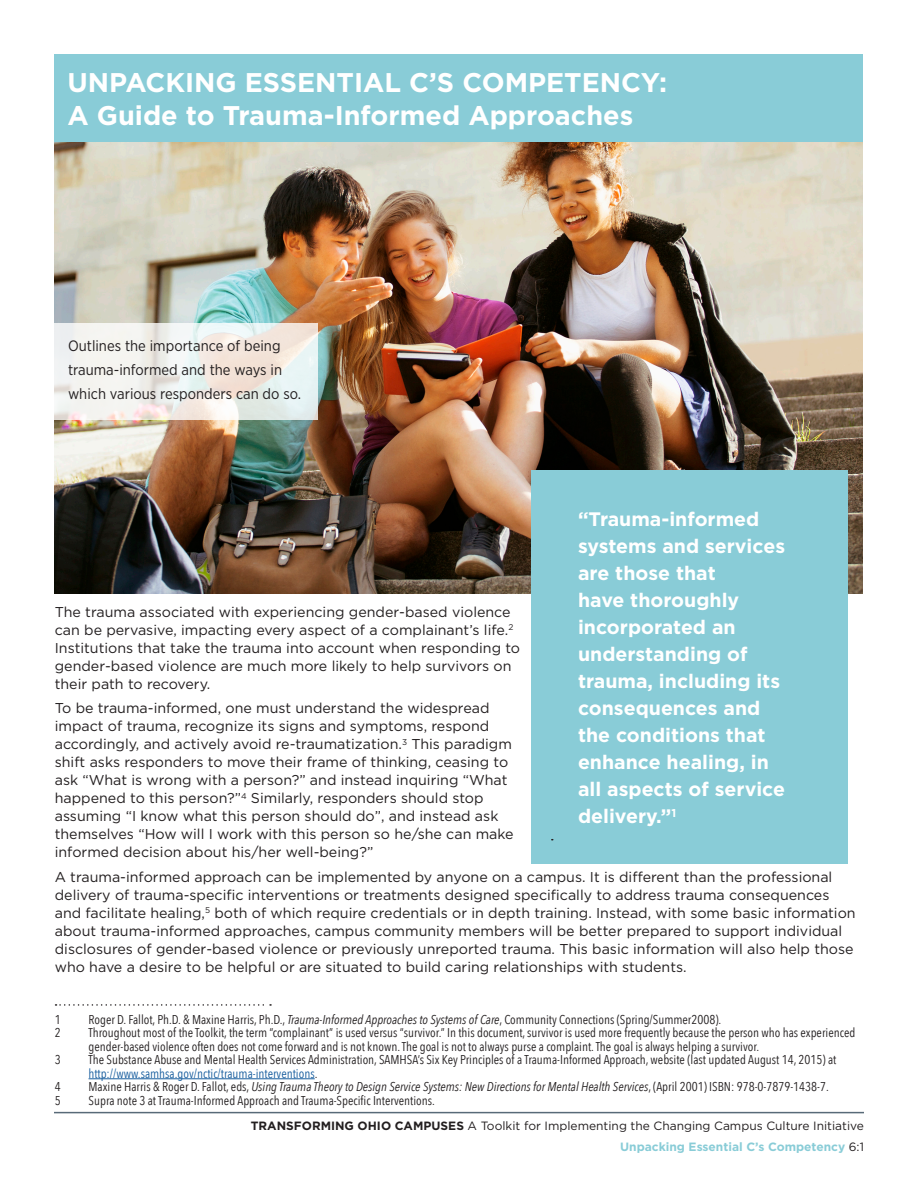
<style>
.page{position:relative;width:918px;height:1188px;background:#fff}
.page>*{position:absolute;margin:0;border:0;box-sizing:border-box;transform-origin:0 0}
.headline{font:700 27px/32.4px "Gotham";color:#fff}
.quote{font:700 19.5px/27px "Gotham";color:#fff}
.t1{font:15px/24px "Gotham Narrow";color:#231f20}
.body_copy_9_5_12{font:14.25px/18px "Gotham";color:#231f20}
.footnote_text{font:12.75px/13.5px "Avenir Next Condensed";color:#231f20}
.footnote_text-2{font:italic 12.75px "Avenir Next Condensed";color:#231f20}
.t2{font:12px "Gotham";color:#231f20}
.t3{font:700 12px "Gotham";color:#89ccd7}
.s1{font-style:italic}
.s2{color:#175d9e}
.s3{font-style:normal}
.s4{font-weight:700}
.s5{font-weight:400;color:#231f20}
</style>
<div class="page">
<hr style="left:54px;top:1112px;width:810px;height:1px;background:#586a78">
<img style="left:54px;top:141px;width:809px;height:452px">
<div style="left:54px;top:54px;width:809px;height:87px;background:#89ccd7"></div>
<svg style="left:54px;top:324px;width:264px;height:96px"></svg>
<svg style="left:56px;top:1004px;width:215px;height:2px"></svg>
<hr style="left:89px;top:1078px;width:226px;height:1px;background:#175d9e">
<div style="left:531px;top:470px;width:317px;height:393px;background:#89ccd7"></div>
<p class="headline" style="left:68px;top:66px;width:601px">UNPACKING ESSENTIAL C’S COMPETENCY:<br>A Guide to Trauma-Informed Approaches</p>
<p class="t1" style="left:68px;top:333px;width:235px">Outlines the importance of being trauma-informed and the ways in which various responders can do so.</p>
<p class="quote" style="left:578px;top:506px;width:209px">“Trauma-informed systems and services are those that<br>have thoroughly incorporated an understanding of trauma, including its consequences and the conditions that enhance healing, in all aspects of service delivery.”<sup>1</sup></p>
<p class="body_copy_9_5_12" style="left:55px;top:602px;width:467px">The trauma associated with experiencing gender-based violence can be pervasive, impacting every aspect of a complainant’s life.<sup>2<br></sup>Institutions that take the trauma into account when responding to gender-based violence are much more likely to help survivors on their path to recovery.</p>
<p class="body_copy_9_5_12" style="left:55px;top:699px;width:460px">To be trauma-informed, one must understand the widespread impact of trauma, recognize its signs and symptoms, respond accordingly, and actively avoid re-traumatization.<sup>3</sup> This paradigm shift asks responders to move their frame of thinking, ceasing to ask “What is wrong with a person?” and instead inquiring “What happened to this person?”<sup>4</sup> Similarly, responders should stop assuming “I know what this person should do”, and instead ask themselves “How will I work with this person so he/she can make informed decision about his/her well-being?”</p>
<p class="body_copy_9_5_12" style="left:55px;top:868px;width:802px">A trauma-informed approach can be implemented by anyone on a campus. It is different than the professional delivery of trauma-specific interventions or treatments designed specifically to address trauma consequences and facilitate healing,<sup>5</sup> both of which require credentials or in depth training. Instead, with some basic information about trauma-informed approaches, campus community members will be better prepared to support individual disclosures of gender-based violence or previously unreported trauma. This basic information will also help those who have a desire to be helpful or are situated to build caring relationships with students.</p>
<p class="footnote_text" style="left:55px;top:1012px;width:7px">1</p>
<p class="footnote_text" style="left:89px;top:1012px;width:634px">Roger D. Fallot, Ph.D. &amp; Maxine Harris, Ph.D., <span class="s1">Trauma-Informed Approaches to Systems of Care</span>, Community Connections (Spring/Summer2008).</p>
<p class="footnote_text" style="left:55px;top:1026px;width:7px">2</p>
<p class="footnote_text" style="left:89px;top:1026px;width:768px">Throughout most of the Toolkit, the term “complainant” is used versus “survivor.” In this document, survivor is used more frequently because the person who has experienced gender-based violence often does not come forward and is not known. The goal is not to always purse a complaint. The goal is always helping a survivor.</p>
<p class="footnote_text" style="left:55px;top:1053px;width:7px">3</p>
<p class="footnote_text" style="left:89px;top:1053px;width:749px">The Substance Abuse and Mental Health Services Administration, SAMHSA’s Six Key Principles of a Trauma-Informed Approach, website (last updated August 14, 2015) at <span class="s2">http://www.samhsa.gov/nctic/trauma-interventions</span>.</p>
<p class="footnote_text" style="left:55px;top:1080px;width:7px">4</p>
<p class="footnote_text-2" style="left:89px;top:1079px;width:742px"><span class="s3">Maxine Harris &amp; Roger D. Fallot, eds,</span> Using Trauma Theory to Design Service Systems: New Directions for Mental Health Services<span class="s3">, (April 2001) ISBN: 978-0-7879-1438-7.</span></p>
<p class="footnote_text" style="left:55px;top:1093px;width:7px">5</p>
<p class="footnote_text" style="left:89px;top:1093px;width:348px">Supra note 3 at Trauma-Informed Approach and Trauma-Specific Interventions.</p>
<p class="t2" style="left:251px;top:1118px;width:615px"><span class="s4">TRANSFORMING OHIO CAMPUSES</span> A Toolkit for Implementing the Changing Campus Culture Initiative</p>
<p class="t3" style="left:620px;top:1139px;width:245px">Unpacking Essential C’s Competency <span class="s5">6:1</span></p>
</div>
